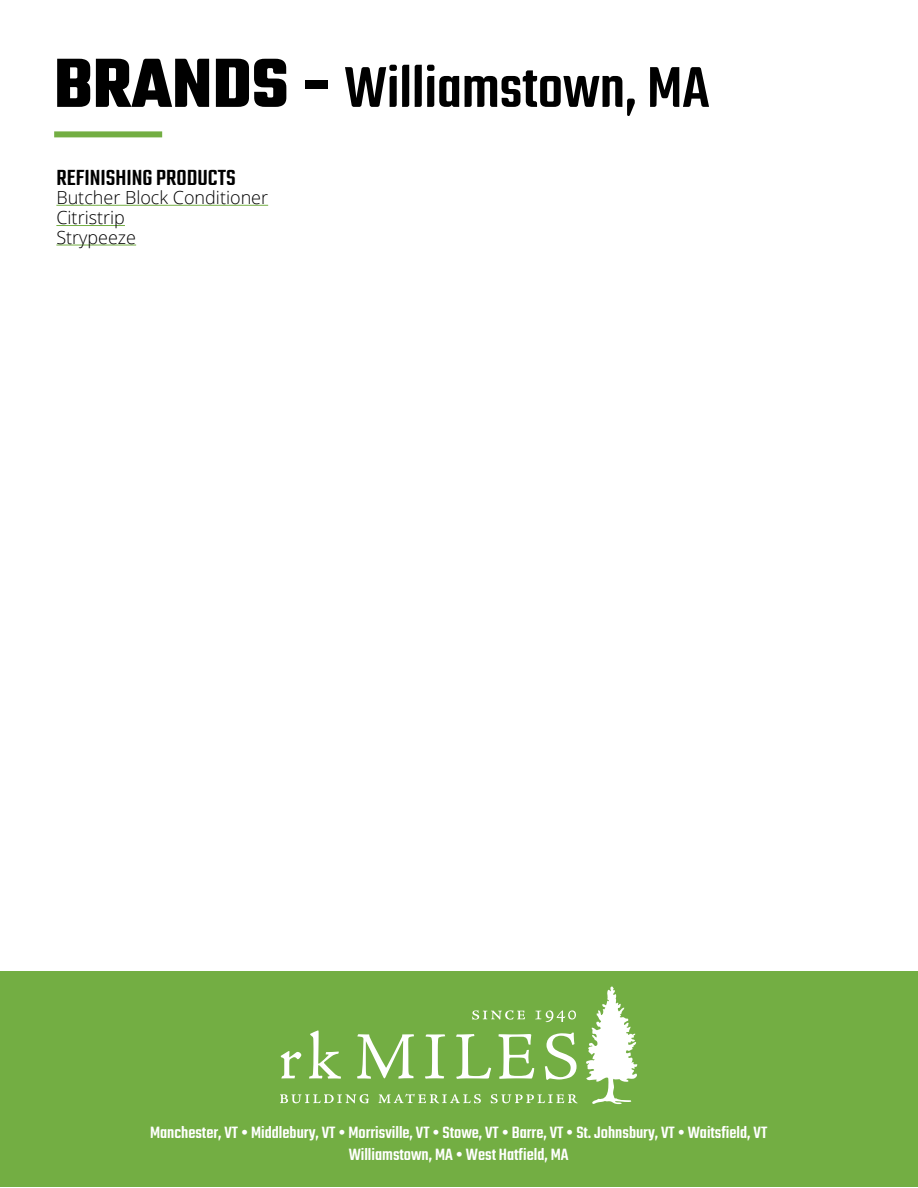
<style>
.page{position:relative;width:918px;height:1188px;background:#fff}
.page>*{position:absolute;margin:0;border:0;box-sizing:border-box;transform-origin:0 0}
.t1{font:500 63px "Industrial";color:#000}
.t2{font:500 24px "Industrial";color:#000}
.t3{font:500 18px/21.6px "Industrial";color:#fff;text-align:center}
.t4{font:300 18px/19.8px "Open Sans";color:#000}
.s1{font-weight:700;font-size:75px}
</style>
<div class="page">
<div style="left:0;top:971px;width:918px;height:216px;background:#73ae43"></div>
<div style="left:54px;top:131px;width:108px;height:6px;background:#73ae43"></div>
<svg style="left:280px;top:1094px;width:89px;height:9px"></svg>
<svg style="left:379px;top:1094px;width:102px;height:9px"></svg>
<svg style="left:491px;top:1094px;width:87px;height:9px"></svg>
<svg style="left:472px;top:1010px;width:53px;height:10px"></svg>
<svg style="left:535px;top:1010px;width:41px;height:12px"></svg>
<svg style="left:281px;top:1051px;width:20px;height:27px"></svg>
<svg style="left:309px;top:1030px;width:32px;height:49px"></svg>
<svg style="left:357px;top:1034px;width:57px;height:45px"></svg>
<svg style="left:425px;top:1034px;width:20px;height:45px"></svg>
<svg style="left:456px;top:1034px;width:35px;height:45px"></svg>
<svg style="left:499px;top:1034px;width:35px;height:45px"></svg>
<svg style="left:545px;top:1033px;width:32px;height:47px"></svg>
<svg style="left:586px;top:987px;width:51px;height:117px"></svg>
<hr style="left:56px;top:205px;width:212px;height:1px;background:#73ae43">
<hr style="left:56px;top:225px;width:69px;height:1px;background:#73ae43">
<hr style="left:56px;top:245px;width:80px;height:1px;background:#73ae43">
<h1 class="t1" style="left:54px;top:63px;width:657px"><span class="s1">BRANDS -</span> Williamstown, MA</h1>
<h2 class="t2" style="left:56px;top:168px;width:181px">REFINISHING PRODUCTS</h2>
<p class="t4" style="left:56px;top:189px;width:213px">Butcher Block Conditioner<br>Citristrip<br>Strypeeze</p>
<p class="t3" style="left:150px;top:1122px;width:619px">Manchester, VT • Middlebury, VT • Morrisville, VT • Stowe, VT • Barre, VT • St. Johnsbury, VT • Waitsfield, VT<br>Williamstown, MA • West Hatfield, MA</p>
</div>
